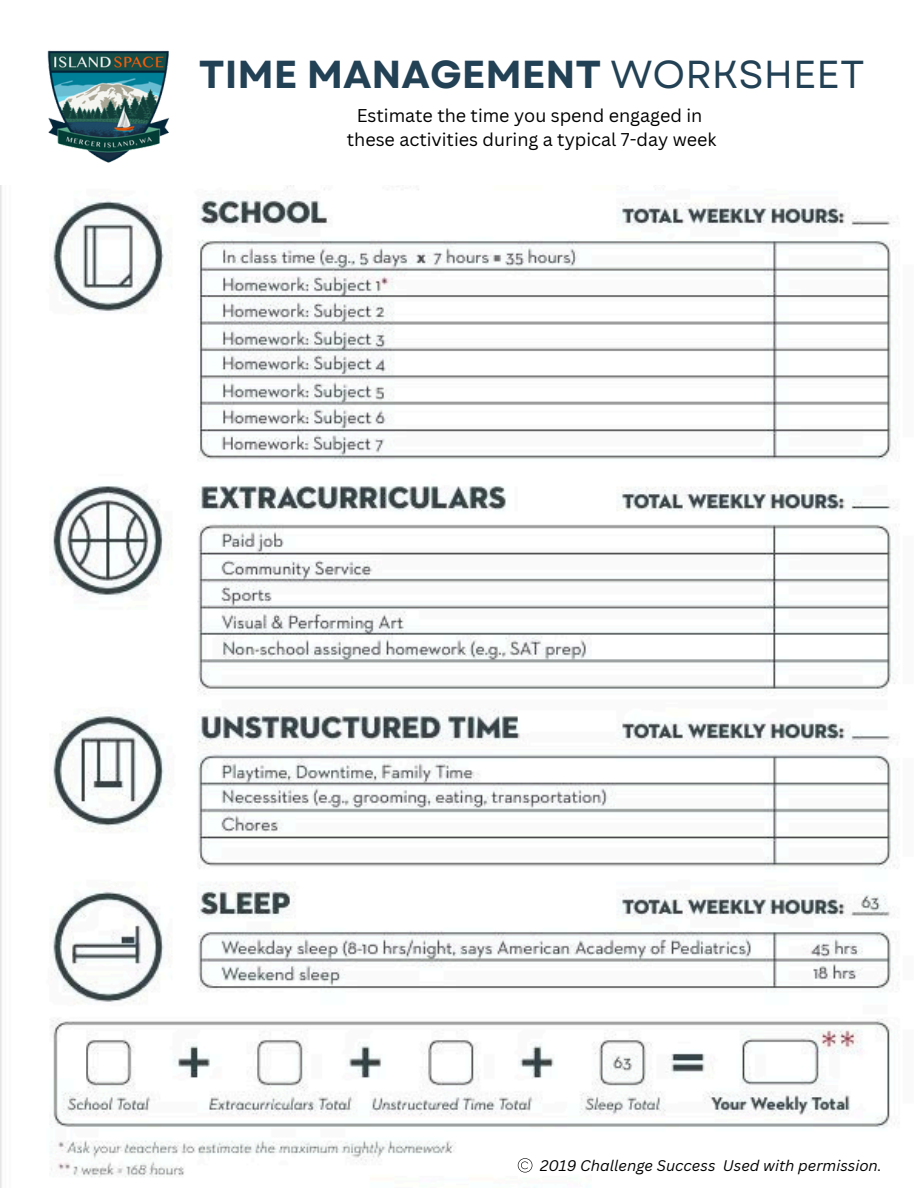
<style>
.page{position:relative;width:918px;height:1188px;background:#fff}
.page>*{position:absolute;margin:0;border:0;box-sizing:border-box;transform-origin:0 0}
.t1{font:700 39px "Garet";color:#234154}
.t2{font:18px/24.8px "Canva Sans";color:#000;text-align:center}
.t3{font:italic 15px "Canva Sans";color:#000}
.s1{font-weight:400}
</style>
<div class="page">
<img style="left:0;top:185px;width:898px;height:1003px">
<img style="left:47px;top:50px;width:123px;height:113px">
<svg style="left:518px;top:1158px;width:14px;height:15px"></svg>
<p class="t1" style="left:199px;top:46px;width:667px">TIME MANAGEMENT <span class="s1">WORKSHEET</span></p>
<p class="t2" style="left:347px;top:102px;width:371px">Estimate the time you spend engaged in these activities during a typical 7-day week</p>
<p class="t3" style="left:540px;top:1155px;width:343px">2019 Challenge Success Used with permission.</p>
</div>
